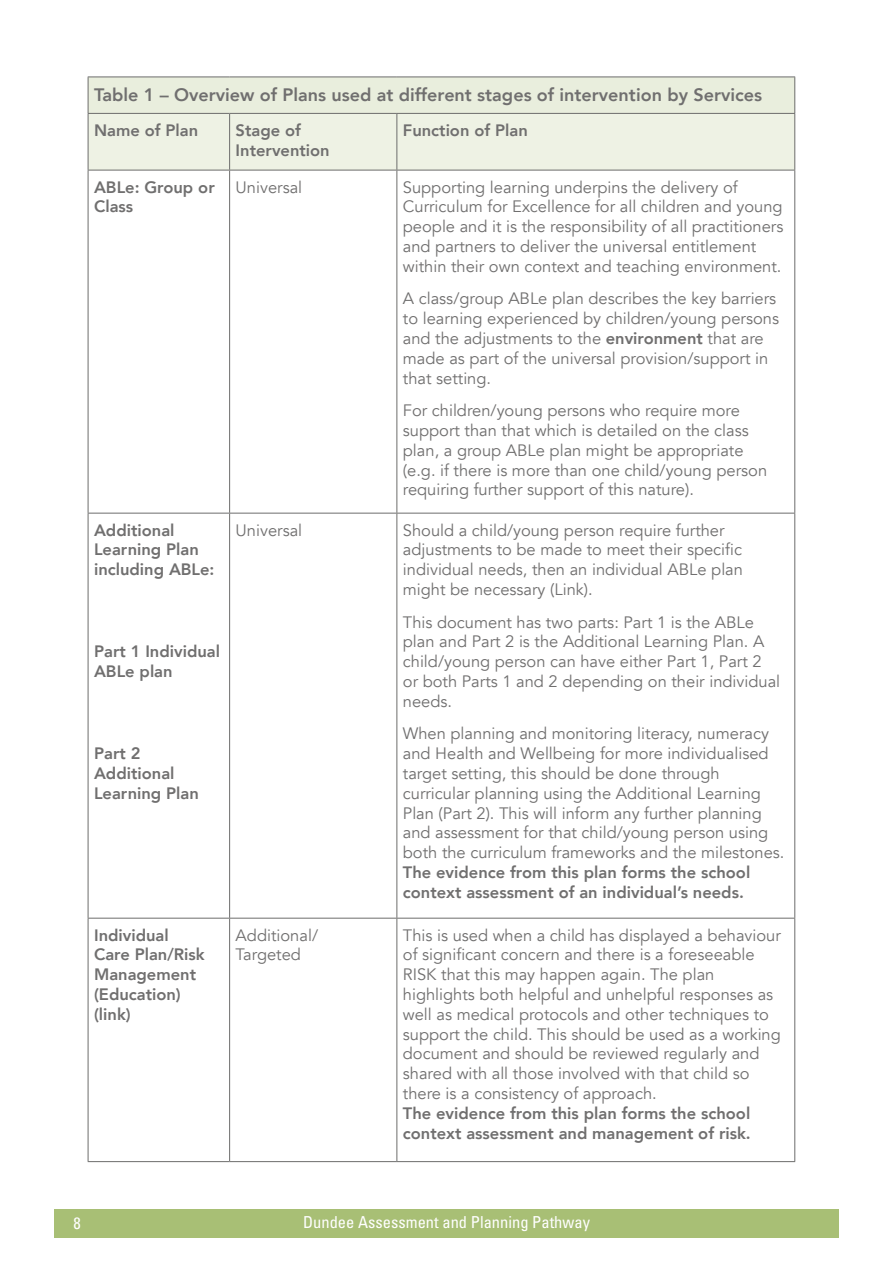
<style>
.page{position:relative;width:893px;height:1263px;background:#fff}
.page>*{position:absolute;margin:0;border:0;box-sizing:border-box;transform-origin:0 0}
.t1{font:800 18px "Avenir";color:#706f6f}
.t2{font:16.5px/19.8px "Avenir";color:#706f6f}
.t3{font:800 16.5px/19.8px "Avenir";color:#706f6f}
.t4{font:condensed 16.5px "Univers";color:#fff}
.s1{font-weight:800}
</style>
<div class="page">
<div style="left:54px;top:1209px;width:785px;height:29px;background:#a8bf75"></div>
<div style="left:88px;top:77px;width:707px;height:36px;background:#e9eedd"></div>
<div style="left:89px;top:114px;width:705px;height:56px;background:#eef2e4"></div>
<hr style="left:88px;top:77px;width:142px;height:1px;background:#6d6d6c">
<hr style="left:88px;top:77px;width:1px;height:36px;background:#6d6d6c">
<hr style="left:230px;top:77px;width:167px;height:1px;background:#6d6d6c">
<hr style="left:397px;top:77px;width:398px;height:1px;background:#6d6d6c">
<hr style="left:794px;top:77px;width:1px;height:36px;background:#6d6d6c">
<hr style="left:88px;top:113px;width:142px;height:1px;background:#6d6d6c">
<hr style="left:88px;top:114px;width:1px;height:56px;background:#6d6d6c">
<hr style="left:230px;top:113px;width:167px;height:1px;background:#6d6d6c">
<hr style="left:229px;top:114px;width:1px;height:56px;background:#6d6d6c">
<hr style="left:397px;top:113px;width:398px;height:1px;background:#6d6d6c">
<hr style="left:396px;top:114px;width:1px;height:56px;background:#6d6d6c">
<hr style="left:794px;top:114px;width:1px;height:56px;background:#6d6d6c">
<hr style="left:88px;top:170px;width:142px;height:1px;background:#6d6d6c">
<hr style="left:88px;top:170px;width:1px;height:343px;background:#6d6d6c">
<hr style="left:230px;top:170px;width:167px;height:1px;background:#6d6d6c">
<hr style="left:229px;top:170px;width:1px;height:343px;background:#6d6d6c">
<hr style="left:397px;top:170px;width:398px;height:1px;background:#6d6d6c">
<hr style="left:396px;top:170px;width:1px;height:343px;background:#6d6d6c">
<hr style="left:794px;top:170px;width:1px;height:343px;background:#6d6d6c">
<hr style="left:88px;top:513px;width:142px;height:1px;background:#6d6d6c">
<hr style="left:88px;top:513px;width:1px;height:405px;background:#6d6d6c">
<hr style="left:230px;top:513px;width:167px;height:1px;background:#6d6d6c">
<hr style="left:229px;top:513px;width:1px;height:405px;background:#6d6d6c">
<hr style="left:397px;top:513px;width:398px;height:1px;background:#6d6d6c">
<hr style="left:396px;top:513px;width:1px;height:405px;background:#6d6d6c">
<hr style="left:794px;top:513px;width:1px;height:405px;background:#6d6d6c">
<hr style="left:88px;top:918px;width:142px;height:1px;background:#6d6d6c">
<hr style="left:88px;top:918px;width:1px;height:243px;background:#6d6d6c">
<hr style="left:230px;top:918px;width:167px;height:1px;background:#6d6d6c">
<hr style="left:229px;top:918px;width:1px;height:243px;background:#6d6d6c">
<hr style="left:397px;top:918px;width:398px;height:1px;background:#6d6d6c">
<hr style="left:396px;top:918px;width:1px;height:243px;background:#6d6d6c">
<hr style="left:794px;top:918px;width:1px;height:243px;background:#6d6d6c">
<hr style="left:88px;top:1161px;width:142px;height:1px;background:#6d6d6c">
<hr style="left:230px;top:1161px;width:167px;height:1px;background:#6d6d6c">
<hr style="left:397px;top:1161px;width:398px;height:1px;background:#6d6d6c">
<p class="t1" style="left:94px;top:81px;width:669px">Table 1 – Overview of Plans used at different stages of intervention by Services</p>
<p class="t3" style="left:94px;top:120px;width:106px">Name of Plan</p>
<p class="t3" style="left:236px;top:120px;width:96px">Stage of<br>Intervention</p>
<p class="t3" style="left:403px;top:120px;width:126px">Function of Plan</p>
<p class="t3" style="left:94px;top:177px;width:122px">ABLe: Group or<br>Class</p>
<p class="t2" style="left:236px;top:177px;width:68px">Universal</p>
<p class="t2" style="left:403px;top:177px;width:382px">Supporting learning underpins the delivery of Curriculum for Excellence for all children and young people and it is the responsibility of all practitioners and partners to deliver the universal entitlement within their own context and teaching environment.</p>
<p class="t2" style="left:403px;top:289px;width:378px">A class/group ABLe plan describes the key barriers to learning experienced by children/young persons and the adjustments to the <span class="s1">environment</span> that are made as part of the universal provision/support in that setting.</p>
<p class="t2" style="left:403px;top:401px;width:366px">For children/young persons who require more support than that which is detailed on the class plan, a group ABLe plan might be appropriate (e.g. if there is more than one child/young person requiring further support of this nature).</p>
<p class="t3" style="left:94px;top:520px;width:122px">Additional<br>Learning Plan including ABLe:</p>
<p class="t2" style="left:236px;top:520px;width:68px">Universal</p>
<p class="t2" style="left:403px;top:520px;width:342px">Should a child/young person require further adjustments to be made to meet their specific individual needs, then an individual ABLe plan might be necessary (Link).</p>
<p class="t2" style="left:403px;top:612px;width:379px">This document has two parts: Part 1 is the ABLe plan and Part 2 is the Additional Learning Plan. A child/young person can have either Part 1, Part 2 or both Parts 1 and 2 depending on their individual needs.</p>
<p class="t2" style="left:403px;top:724px;width:383px">When planning and monitoring literacy, numeracy and Health and Wellbeing for more individualised target setting, this should be done through curricular planning using the Additional Learning Plan (Part 2). This will inform any further planning and assessment for that child/young person using both the curriculum frameworks and the milestones.</p>
<p class="t3" style="left:403px;top:862px;width:349px">The evidence from this plan forms the school context assessment of an individual’s needs.</p>
<p class="t3" style="left:94px;top:642px;width:127px">Part 1 Individual<br>ABLe plan</p>
<p class="t3" style="left:94px;top:744px;width:106px">Part 2<br>Additional<br>Learning Plan</p>
<p class="t3" style="left:94px;top:925px;width:112px">Individual<br>Care Plan/Risk<br>Management (Education) (link)</p>
<p class="t2" style="left:236px;top:925px;width:84px">Additional/<br>Targeted</p>
<p class="t2" style="left:403px;top:925px;width:380px">This is used when a child has displayed a behaviour of significant concern and there is a foreseeable RISK that this may happen again. The plan highlights both helpful and unhelpful responses as well as medical protocols and other techniques to support the child. This should be used as a working document and should be reviewed regularly and shared with all those involved with that child so there is a consistency of approach.</p>
<p class="t3" style="left:403px;top:1103px;width:349px">The evidence from this plan forms the school context assessment and management of risk.</p>
<p class="t4" style="left:73px;top:1212px;width:9px">8</p>
<p class="t4" style="left:303px;top:1211px;width:288px">Dundee Assessment and Planning Pathway</p>
</div>
